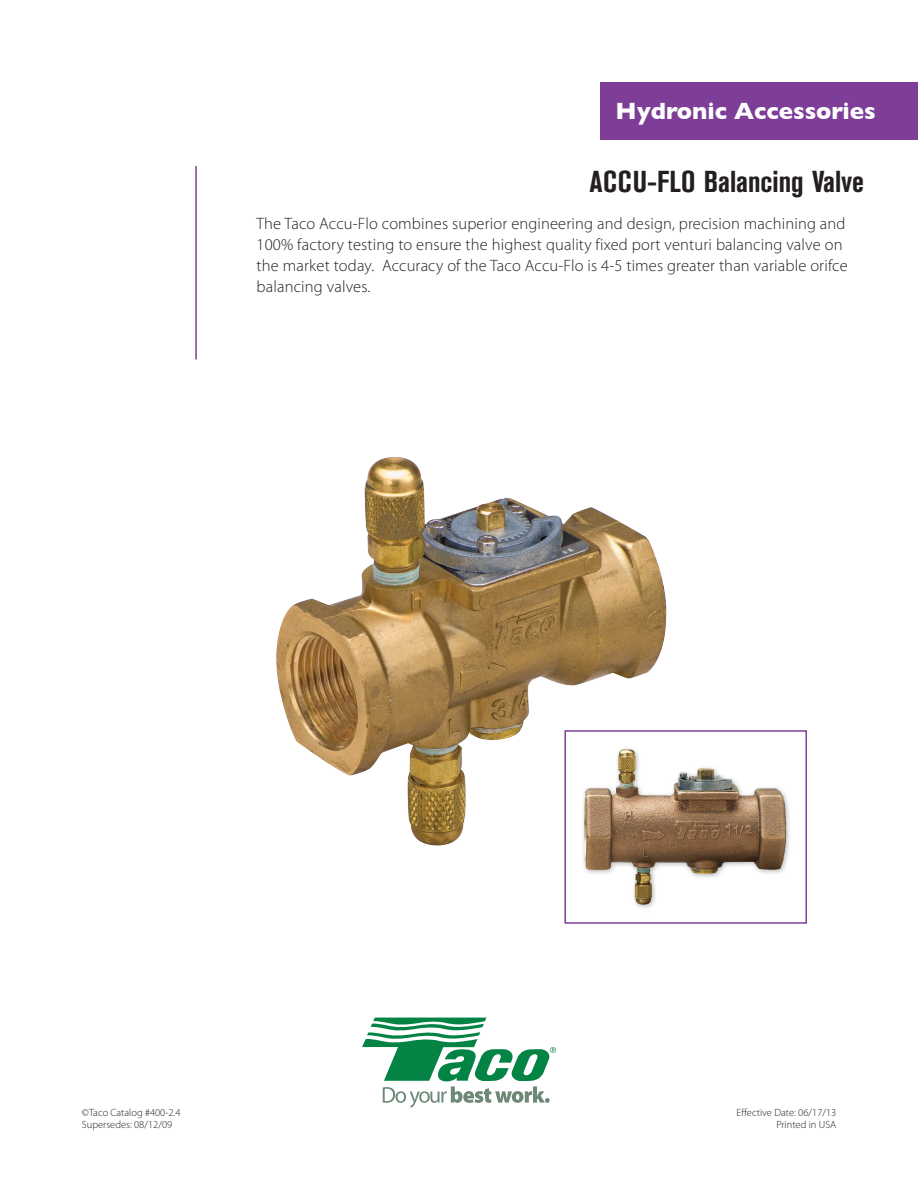
<style>
.page{position:relative;width:918px;height:1188px;background:#fff}
.page>*{position:absolute;margin:0;border:0;box-sizing:border-box;transform-origin:0 0}
.t1{font:700 condensed 30px "Akzidenz Grotesk BE";color:#231f20}
.t2{font:700 24px "Gill Sans";color:#fff}
.t3{font:300 16.5px/21px "Myriad Pro";letter-spacing:.01em;color:#231f20}
.t4{font:300 10.5px "Myriad Pro";color:#231f20}
</style>
<div class="page">
<svg style="left:362px;top:1018px;width:194px;height:90px"></svg>
<hr style="left:195px;top:166px;width:2px;height:193px;background:#7e3e98">
<div style="left:600px;top:82px;width:318px;height:58px;background:#7e3e98"></div>
<img style="left:276px;top:457px;width:391px;height:389px">
<img style="left:573px;top:739px;width:217px;height:169px">
<div style="left:564px;top:730px;width:243px;height:194px;border:2px solid #7e3e98"></div>
<h2 class="t2" style="left:616px;top:97px;width:262px">Hydronic Accessories</h2>
<h1 class="t1" style="left:589px;top:165px;width:276px">ACCU-FLO Balancing Valve</h1>
<p class="t3" style="left:256px;top:213px;width:593px">The Taco Accu-Flo combines superior engineering and design, precision machining and 100% factory testing to ensure the highest quality fixed port venturi balancing valve on the market today. Accuracy of the Taco Accu-Flo is 4-5 times greater than variable orifce balancing valves.</p>
<p class="t4" style="left:82px;top:1106px;width:100px">©Taco Catalog #400-2.4</p>
<p class="t4" style="left:736px;top:1106px;width:101px">Effective Date: 06/17/13</p>
<p class="t4" style="left:82px;top:1119px;width:92px">Supersedes: 08/12/09</p>
<p class="t4" style="left:776px;top:1119px;width:62px">Printed in USA</p>
</div>
